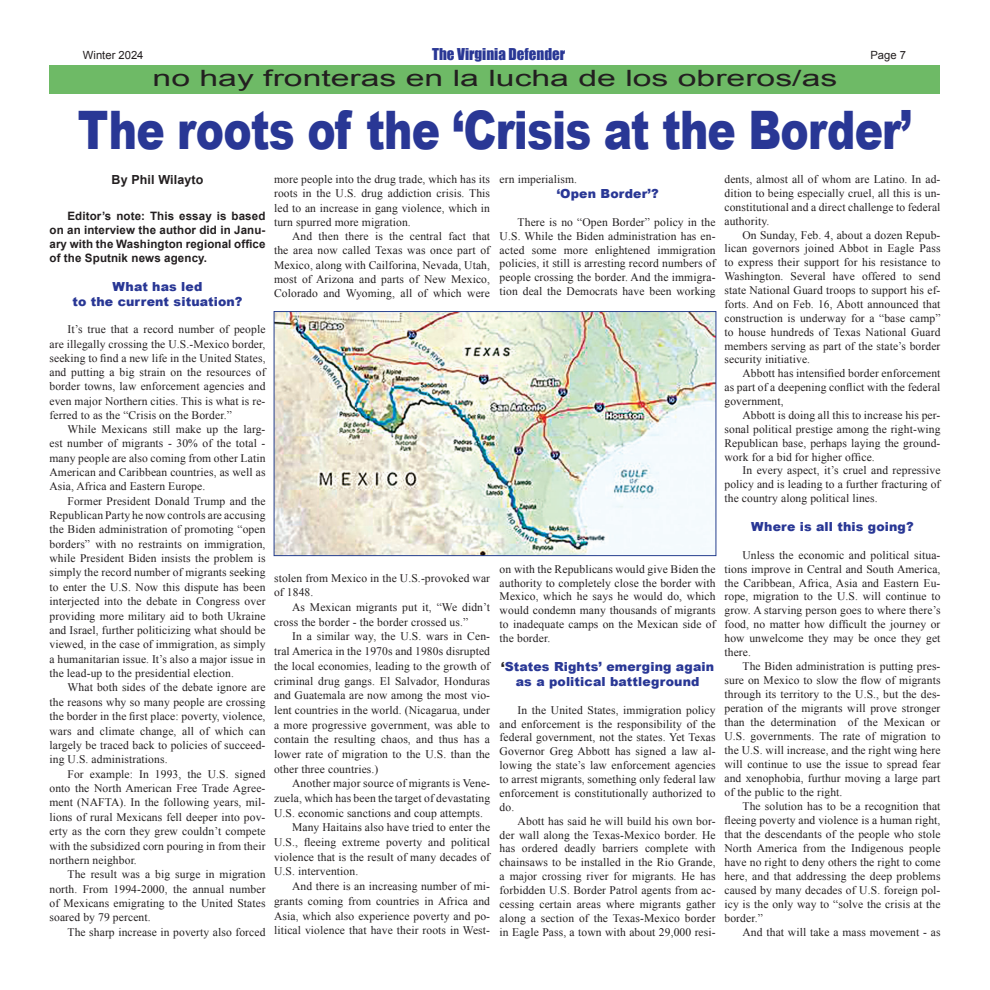
<style>
.page{position:relative;width:990px;height:990px;background:#fff}
.page>*{position:absolute;margin:0;border:0;box-sizing:border-box;transform-origin:0 0}
.t1{font:900 53.12px "Arial";letter-spacing:-.02em;color:#293795;scale:.8 1}
.t2{font:22.5px "Arial";color:#231f20;scale:1.5 1}
.t3{font:15px "Impact";color:#293795}
.t4{font:900 12.5px/15px "Arial";letter-spacing:.01em;color:#293795;text-align:center}
.t5{font:700 12.5px "Arial";letter-spacing:.01em;color:#231f20}
.t6{font:11.5px/13.9px "Times New Roman";letter-spacing:.01em;color:#231f20;text-align:justify}
.t7{font:700 11.5px/13.9px "Arial";letter-spacing:.01em;color:#231f20;text-align:justify}
.t8{font:11.25px "Arial";color:#231f20}
.s1{color:#231f20}
</style>
<div class="page">
<div style="left:49px;top:65px;width:891px;height:29px;background:#6eba66"></div>
<img style="left:276px;top:313px;width:438px;height:241px">
<div style="left:274px;top:311px;width:442px;height:245px;border:1px solid #253f8e"></div>
<p class="t8" style="left:83px;top:48px;width:62px">Winter 2024</p>
<h3 class="t3" style="left:432px;top:43px;width:135px">The Virginia Defender</h3>
<p class="t8" style="left:870px;top:48px;width:37px">Page 7</p>
<h2 class="t2" style="left:153px;top:63px;width:458px">no hay fronteras en la lucha de los obreros/as</h2>
<h1 class="t1" style="left:78px;top:92px;width:1044px">The roots of the ‘Crisis at the Border’</h1>
<p class="t5" style="left:112px;top:171px;width:93px">By Phil Wilayto</p>
<p class="t7" style="left:49px;top:210px;width:218px;text-indent:18px">Editor’s note: This essay is based on an interview the author did in Janu&shy;ary with the Washington regional office of the Sputnik news agency.</p>
<p class="t4" style="left:72px;top:278px;width:172px">What has led<br>to the current situation?</p>
<p class="t6" style="left:49px;top:322px;width:218px;line-height:14.2px;text-indent:18px">It’s true that a record number of people are illegally crossing the U.S.-Mexico border, seeking to find a new life in the United States, and putting a big strain on the resources of border towns, law enforcement agencies and even major Northern cities. This is what is re&shy;ferred to as the “Crisis on the Border.”</p>
<p class="t6" style="left:49px;top:422px;width:218px;line-height:14.2px;text-indent:18px">While Mexicans still make up the larg&shy;est number of migrants - 30% of the total - many people are also coming from other Latin American and Caribbean countries, as well as Asia, Africa and Eastern Europe.</p>
<p class="t6" style="left:49px;top:493px;width:218px;line-height:14.4px;text-indent:18px">Former President Donald Trump and the Republican Party he now controls are accusing the Biden administration of promoting “open borders” with no restraints on immigration, while President Biden insists the problem is simply the record number of migrants seeking to enter the U.S. Now this dispute has been interjected into the debate in Congress over providing more military aid to both Ukraine and Israel, further politicizing what should be viewed, in the case of immigration, as simply a humanitarian issue. It’s also a major issue in the lead-up to the presidential election.</p>
<p class="t6" style="left:49px;top:680px;width:218px;line-height:14.4px;text-indent:18px">What both sides of the debate ignore are the reasons why so many people are crossing the border in the first place: poverty, violence, wars and climate change, all of which can largely be traced back to policies of succeed&shy;ing U.S. administrations.</p>
<p class="t6" style="left:49px;top:767px;width:218px;line-height:14.4px;text-indent:18px">For example: In 1993, the U.S. signed onto the North American Free Trade Agree&shy;ment (NAFTA). In the following years, mil&shy;lions of rural Mexicans fell deeper into pov&shy;erty as the corn they grew couldn’t compete with the subsidized corn pouring in from their northern neighbor.</p>
<p class="t6" style="left:49px;top:867px;width:218px;line-height:14.4px;text-indent:18px">The result was a big surge in migration north. From 1994-2000, the annual number of Mexicans emigrating to the United States soared by 79 percent.</p>
<p class="t6" style="left:68px;top:925px;width:199px">The sharp increase in poverty also forced</p>
<p class="t6" style="left:274px;top:172px;width:218px;line-height:14.2px">more people into the drug trade, which has its roots in the U.S. drug addiction crisis. This led to an increase in gang violence, which in turn spurred more migration.</p>
<p class="t6" style="left:274px;top:229px;width:218px;line-height:14.2px;text-indent:18px">And then there is the central fact that the area now called Texas was once part of Mexico, along with Cailforina, Nevada, Utah, most of Arizona and parts of New Mexico, Colorado and Wyoming, all of which were</p>
<p class="t6" style="left:274px;top:571px;width:218px;line-height:14.2px">stolen from Mexico in the U.S.-provoked war of 1848.</p>
<p class="t6" style="left:274px;top:600px;width:218px;line-height:14.8px;text-indent:18px">As Mexican migrants put it, “We didn’t cross the border - the border crossed us.”</p>
<p class="t6" style="left:274px;top:629px;width:218px;line-height:14.8px;text-indent:18px">In a similar way, the U.S. wars in Cen&shy;tral America in the 1970s and 1980s disrupted the local economies, leading to the growth of criminal drug gangs. El Salvador, Honduras and Guatemala are now among the most vio&shy;lent countries in the world. (Nicagarua, under a more progressive government, was able to contain the resulting chaos, and thus has a lower rate of migration to the U.S. than the other three countries.)</p>
<p class="t6" style="left:292px;top:776px;width:199px">Another major source of migrants is Vene-</p>
<p class="t6" style="left:274px;top:791px;width:218px">zuela, which has been the target of devastating</p>
<p class="t6" style="left:274px;top:806px;width:210px">U.S. economic sanctions and coup attempts.</p>
<p class="t6" style="left:292px;top:820px;width:200px">Many Haitains also have tried to enter the</p>
<p class="t6" style="left:274px;top:835px;width:218px">U.S., fleeing extreme poverty and political</p>
<p class="t6" style="left:274px;top:850px;width:218px">violence that is the result of many decades of</p>
<p class="t6" style="left:274px;top:864px;width:86px">U.S. intervention.</p>
<p class="t6" style="left:292px;top:879px;width:199px">And there is an increasing number of mi-</p>
<p class="t6" style="left:274px;top:894px;width:217px">grants coming from countries in Africa and</p>
<p class="t6" style="left:274px;top:909px;width:217px">Asia, which also experience poverty and po-</p>
<p class="t6" style="left:274px;top:923px;width:217px">litical violence that have their roots in West-</p>
<p class="t6" style="left:500px;top:172px;width:79px">ern imperialism.</p>
<p class="t4" style="left:557px;top:186px;width:103px">‘Open Border’?</p>
<p class="t6" style="left:500px;top:215px;width:218px;text-indent:18px">There is no “Open Border” policy in the U.S. While the Biden administration has en&shy;acted some more enlightened immigration policies, it still is arresting record numbers of people crossing the border. And the immigra&shy;tion deal the Democrats have been working</p>
<p class="t6" style="left:724px;top:172px;width:218px">dents, almost all of whom are Latino. In ad&shy;dition to being especially cruel, all this is un&shy;constitutional and a direct challenge to federal authority.</p>
<p class="t6" style="left:724px;top:228px;width:218px;text-indent:18px">On Sunday, Feb. 4, about a dozen Repub&shy;lican governors joined Abbot in Eagle Pass to express their support for his resistance to Washington. Several have offered to send state National Guard troops to support his ef&shy;forts. And on Feb. 16, Abott announced that construction is underway for a “base camp” to house hundreds of Texas National Guard members serving as part of the state’s border security initiative.</p>
<p class="t6" style="left:724px;top:366px;width:218px;text-indent:18px">Abbott has intensified border enforcement as part of a deepening conflict with the federal government,</p>
<p class="t6" style="left:724px;top:408px;width:218px;text-indent:18px">Abbott is doing all this to increase his per&shy;sonal political prestige among the right-wing Republican base, perhaps laying the ground&shy;work for a bid for higher office.</p>
<p class="t6" style="left:724px;top:463px;width:218px;text-indent:18px">In every aspect, it’s cruel and repressive policy and is leading to a further fracturing of the country along political lines.</p>
<p class="t4" style="left:751px;top:519px;width:164px">Where is all this going?</p>
<p class="t6" style="left:724px;top:548px;width:218px;text-indent:18px">Unless the economic and political situa&shy;tions improve in Central and South America, the Caribbean, Africa, Asia and Eastern Eu&shy;rope, migration to the U.S. will continue to grow. A starving person goes to where there’s food, no matter how difficult the journey or how unwelcome they may be once they get there.</p>
<p class="t6" style="left:724px;top:659px;width:218px;text-indent:18px">The Biden administration is putting pres&shy;sure on Mexico to slow the flow of migrants through its territory to the U.S., but the des&shy;peration of the migrants will prove stronger than the determination of the Mexican or U.S. governments. The rate of migration to the U.S. will increase, and the right wing here will continue to use the issue to spread fear and xenophobia, furthur moving a large part of the public to the right.</p>
<p class="t6" style="left:724px;top:799px;width:218px;text-indent:18px">The solution has to be a recognition that fleeing poverty and violence is a human right, that the descendants of the people who stole North America from the Indigenous people have no right to deny others the right to come here, and that addressing the deep problems caused by many decades of U.S. foreign pol&shy;icy is the only way to “solve the crisis at the border.”</p>
<p class="t6" style="left:742px;top:925px;width:200px">And that will take a mass movement - as</p>
<p class="t6" style="left:500px;top:562px;width:218px">on with the Republicans would give Biden the authority to completely close the border with Mexico, which he says he would do, which would condemn many thousands of migrants to inadequate camps on the Mexican side of the border.</p>
<p class="t4" style="left:501px;top:659px;width:214px"><span class="s1">‘</span>States Rights’ emerging again as a political battleground</p>
<p class="t6" style="left:500px;top:703px;width:218px;text-indent:18px">In the United States, immigration policy and enforcement is the responsibility of the federal government, not the states. Yet Texas Governor Greg Abbott has signed a law al&shy;lowing the state’s law enforcement agencies to arrest migrants, something only federal law enforcement is constitutionally authorized to do.</p>
<p class="t6" style="left:500px;top:814px;width:218px;text-indent:18px">Abott has said he will build his own bor&shy;der wall along the Texas-Mexico border. He has ordered deadly barriers complete with chainsaws to be installed in the Rio Grande, a major crossing river for migrants. He has forbidden U.S. Border Patrol agents from ac&shy;cessing certain areas where migrants gather along a section of the Texas-Mexico border in Eagle Pass, a town with about 29,000 resi-</p>
</div>
